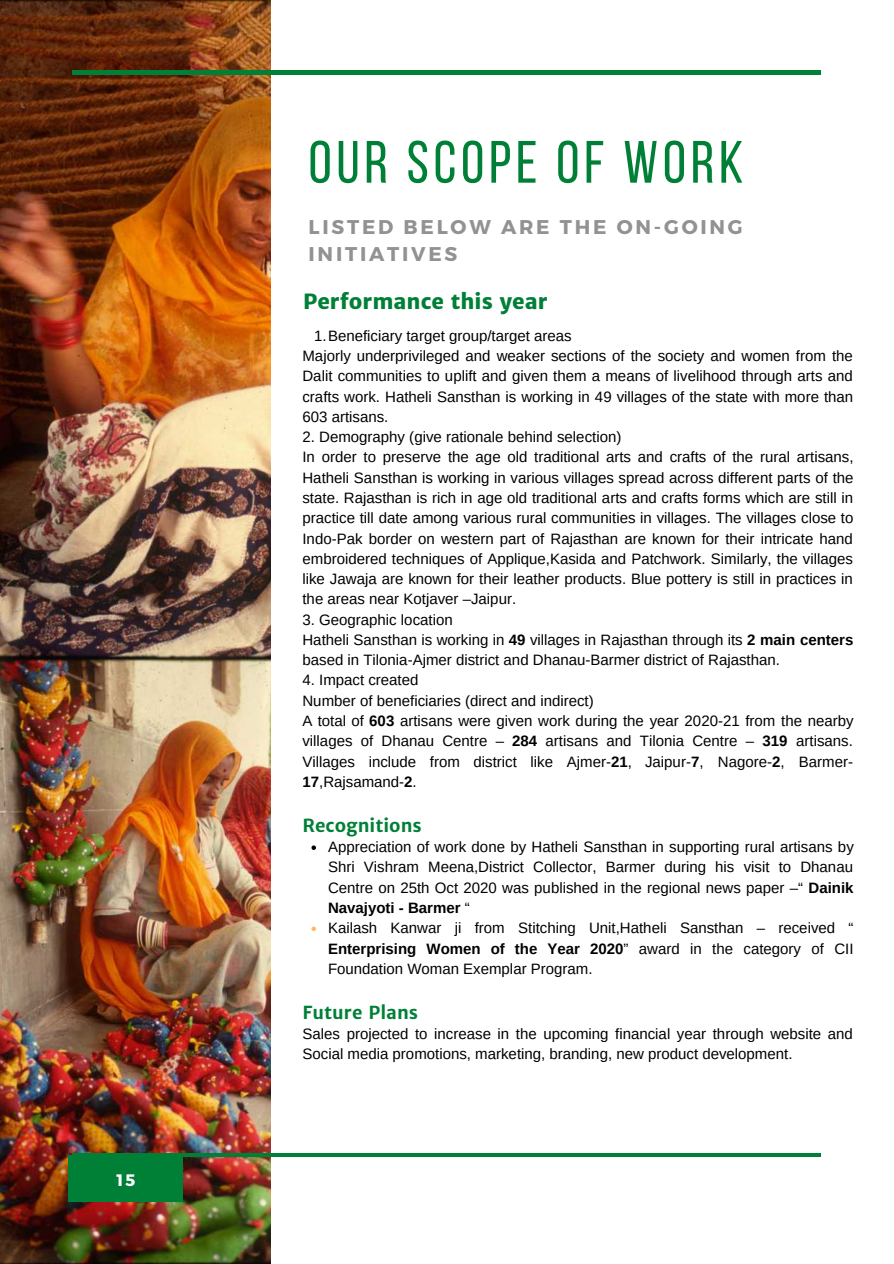
<style>
.page{position:relative;width:894px;height:1264px;background:#fff}
.page>*{position:absolute;margin:0;border:0;box-sizing:border-box;transform-origin:0 0}
.t1{font:59.55px "Bebas Neue";letter-spacing:.08em;color:#008037}
.t2{font:800 21px "Merriweather Sans";color:#008037}
.t3{font:700 19.8px/27px "Montserrat";letter-spacing:.14em;color:#929292}
.t4{font:700 18px "Merriweather Sans";color:#008037}
.t5{font:700 16.5px "Montserrat";color:#fff}
.t6{font:15px/20.2px "Arimo";color:#000}
.s1{font-weight:700}
</style>
<div class="page">
<svg style="left:311px;top:845px;width:5px;height:5px"></svg>
<svg style="left:311px;top:926px;width:5px;height:5px"></svg>
<img style="left:0;top:1px;width:270px;height:1262px">
<hr style="left:72px;top:71px;width:748px;height:3px;background:#008037">
<hr style="left:72px;top:1153px;width:748px;height:3px;background:#008037">
<div style="left:68px;top:1155px;width:115px;height:46px;background:#008037"></div>
<p class="t5" style="left:116px;top:1169px;width:20px">15</p>
<h1 class="t1" style="left:308px;top:138px;width:436px">OUR SCOPE OF WORK</h1>
<h3 class="t3" style="left:308px;top:212px;width:435px">LISTED BELOW ARE THE ON-GOING<br>INITIATIVES</h3>
<h2 class="t2" style="left:303px;top:288px;width:246px">Performance this year</h2>
<p class="t6" style="left:314px;top:325px;width:259px">1.Beneficiary target group/target areas</p>
<p class="t6" style="left:302px;top:346px;width:552px;text-align:justify">Majorly underprivileged and weaker sections of the society and women from the Dalit communities to uplift and given them a means of livelihood through arts and crafts work. Hatheli Sansthan is working in 49 villages of the state with more than 603 artisans.</p>
<p class="t6" style="left:302px;top:427px;width:552px">2. Demography (give rationale behind selection)<br>In order to preserve the age old traditional arts and crafts of the rural artisans, Hatheli Sansthan is working in various villages spread across different parts of the state. Rajasthan is rich in age old traditional arts and crafts forms which are still in practice till date among various rural communities in villages. The villages close to Indo-Pak border on western part of Rajasthan are known for their intricate hand embroidered techniques of Applique,Kasida and Patchwork. Similarly, the villages like Jawaja are known for their leather products. Blue pottery is still in practices in the areas near Kotjaver –Jaipur.</p>
<p class="t6" style="left:302px;top:609px;width:552px">3. Geographic location<br>Hatheli Sansthan is working in <span class="s1">49</span> villages in Rajasthan through its <span class="s1">2 main centers </span>based in Tilonia-Ajmer district and Dhanau-Barmer district of Rajasthan.</p>
<p class="t6" style="left:302px;top:670px;width:552px">4. Impact created<br>Number of beneficiaries (direct and indirect)<br>A total of <span class="s1">603</span> artisans were given work during the year 2020-21 from the nearby villages of Dhanau Centre – <span class="s1">284</span> artisans and Tilonia Centre – <span class="s1">319</span> artisans.<br>Villages include from district like Ajmer-<span class="s1">21</span>, Jaipur-<span class="s1">7</span>, Nagore-<span class="s1">2</span>, Barmer-<span class="s1">17</span>,Rajsamand-<span class="s1">2</span>.</p>
<p class="t4" style="left:302px;top:814px;width:121px">Recognitions</p>
<p class="t6" style="left:328px;top:836px;width:527px">Appreciation of work done by Hatheli Sansthan in supporting rural artisans by Shri Vishram Meena,District Collector, Barmer during his visit to Dhanau Centre on 25th Oct 2020 was published in the regional news paper –“ <span class="s1">Dainik Navajyoti - Barmer</span> “<br>Kailash Kanwar ji from Stitching Unit,Hatheli Sansthan – received “ <span class="s1">Enterprising Women of the Year 2020</span>” award in the category of CII Foundation Woman Exemplar Program.</p>
<p class="t4" style="left:302px;top:1001px;width:117px">Future Plans</p>
<p class="t6" style="left:302px;top:1023px;width:552px">Sales projected to increase in the upcoming financial year through website and<br>Social media promotions, marketing, branding, new product development.</p>
</div>
